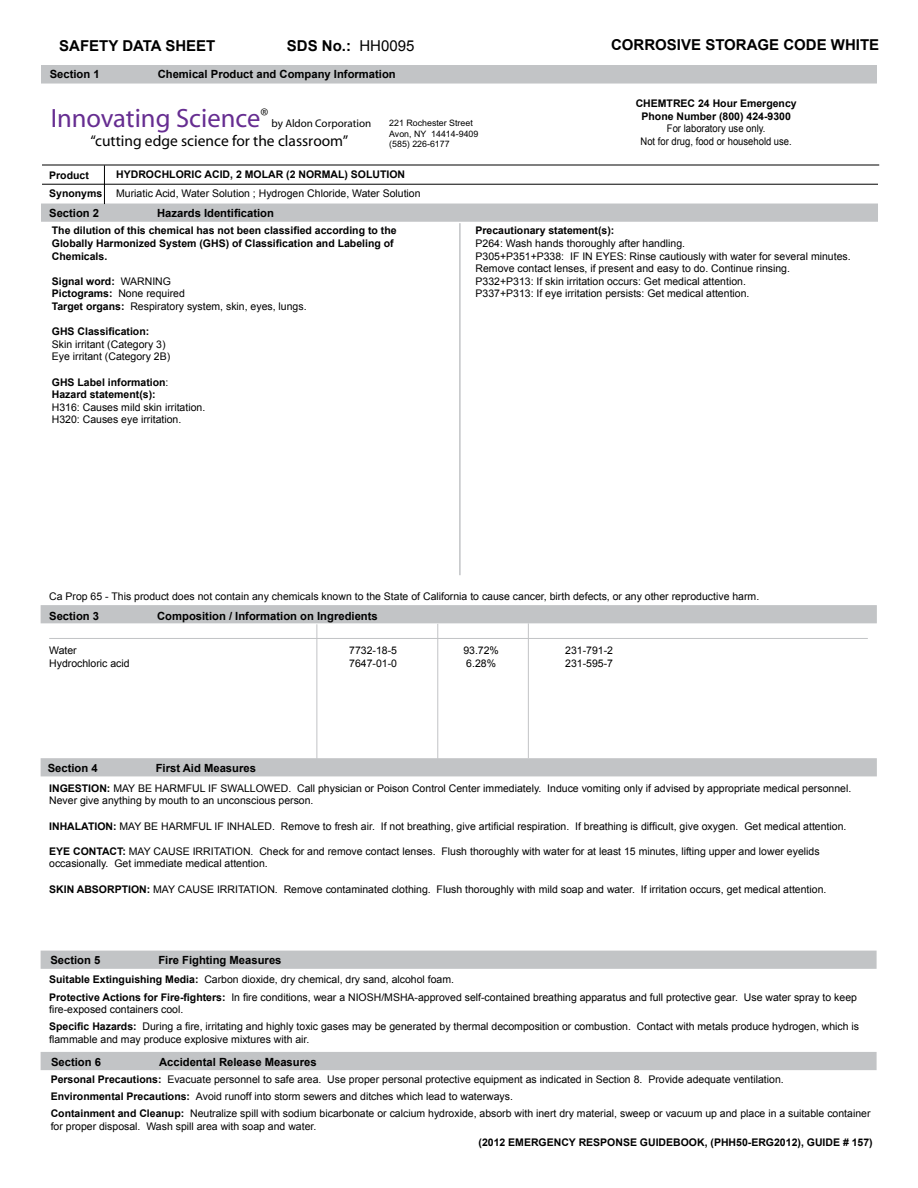
<style>
.page{position:relative;width:918px;height:1188px;background:#fff}
.page>*{position:absolute;margin:0;border:0;box-sizing:border-box;transform-origin:0 0}
.t1{font:26.55px "Myriad";color:#662d91}
.t2{font:15.45px "Myriad";color:#000}
.t3{font:700 15px "Arial";color:#000}
.t4{font:700 11.25px "Arial";color:#000}
.t5{font:11.1px "Myriad";color:#000}
.t6{font:10.5px/12.6px "Arial";color:#000}
.t7{font:700 10.5px/12.6px "Arial";color:#000}
.t8{font:10.5px/12.6px "Arial";color:#000;text-align:center;scale:.9 1}
.t9{font:8.85px/10.6px "Arial";color:#000}
.s1{font-weight:400}
.s2{font-weight:700}
</style>
<div class="page">
<div style="left:41px;top:951px;width:836px;height:18px;background:#c2c4c6"></div>
<div style="left:41px;top:1052px;width:836px;height:18px;background:#c2c4c6"></div>
<div style="left:41px;top:758px;width:836px;height:18px;background:#c2c4c6;border:2px solid #c2c4c6"></div>
<div style="left:41px;top:204px;width:837px;height:18px;background:#c2c4c6;border:2px solid #c2c4c6"></div>
<div style="left:41px;top:605px;width:836px;height:18px;background:#c2c4c6"></div>
<hr style="left:437px;top:624px;width:1px;height:135px;background:#c2c4c6">
<hr style="left:49px;top:638px;width:819px;height:1px;background:#c2c4c6">
<hr style="left:316px;top:624px;width:1px;height:135px;background:#c2c4c6">
<hr style="left:528px;top:623px;width:1px;height:135px;background:#c2c4c6">
<hr style="left:104px;top:165px;width:1px;height:39px;background:#000">
<div style="left:41px;top:65px;width:836px;height:19px;background:#c2c4c6;border:2px solid #c2c4c6"></div>
<hr style="left:42px;top:184px;width:836px;height:1px;background:#000">
<hr style="left:42px;top:165px;width:837px;height:1px;background:#000">
<hr style="left:459px;top:223px;width:2px;height:352px;background:#c2c4c6">
<h3 class="t3" style="left:59px;top:36px;width:158px">SAFETY DATA SHEET</h3>
<h3 class="t3" style="left:287px;top:36px;width:129px">SDS No.: <span class="s1">HH0095</span></h3>
<p class="t4" style="left:50px;top:67px;width:52px">Section 1</p>
<p class="t4" style="left:158px;top:67px;width:240px">Chemical Product and Company Information</p>
<h1 class="t1" style="left:51px;top:105px;width:219px">Innovating Science<sup>®</sup></h1>
<p class="t5" style="left:272px;top:118px;width:101px">by Aldon Corporation</p>
<h2 class="t2" style="left:91px;top:133px;width:259px">“cutting edge science for the classroom”</h2>
<p class="t9" style="left:389px;top:118px;width:91px">221 Rochester Street<br>Avon, NY 14414-9409 (585) 226-6177</p>
<p class="t7" style="left:49px;top:169px;width:41px">Product</p>
<p class="t7" style="left:49px;top:187px;width:55px">Synonyms</p>
<p class="t7" style="left:116px;top:168px;width:290px">HYDROCHLORIC ACID, 2 MOLAR (2 NORMAL) SOLUTION</p>
<p class="t6" style="left:116px;top:187px;width:306px">Muriatic Acid, Water Solution ; Hydrogen Chloride, Water Solution</p>
<p class="t4" style="left:49px;top:206px;width:52px">Section 2</p>
<p class="t4" style="left:157px;top:206px;width:118px">Hazards Identification</p>
<h3 class="t3" style="left:611px;top:35px;width:270px">CORROSIVE STORAGE CODE WHITE</h3>
<p class="t7" style="left:636px;top:97px;width:163px;text-align:center">CHEMTREC 24 Hour Emergency<br>Phone Number (800) 424-9300</p>
<p class="t8" style="left:641px;top:122px;width:170px">For laboratory use only.<br>Not for drug, food or household use.</p>
<p class="t7" style="left:52px;top:225px;width:346px">The dilution of this chemical has not been classified according to the<br>Globally Harmonized System (GHS) of Classification and Labeling of<br>Chemicals.</p>
<p class="t6" style="left:52px;top:275px;width:256px"><span class="s2">Signal word:</span> WARNING<br><span class="s2">Pictograms:</span> None required<br><span class="s2">Target organs:</span> Respiratory system, skin, eyes, lungs.</p>
<p class="t7" style="left:52px;top:326px;width:99px">GHS Classification:</p>
<p class="t6" style="left:52px;top:338px;width:120px">Skin irritant (Category 3)<br>Eye irritant (Category 2B)</p>
<p class="t7" style="left:52px;top:376px;width:118px">GHS Label information<span class="s1">:<br></span>Hazard statement(s):</p>
<p class="t6" style="left:52px;top:401px;width:155px">H316: Causes mild skin irritation.<br>H320: Causes eye irritation.</p>
<p class="t7" style="left:476px;top:225px;width:140px">Precautionary statement(s):</p>
<p class="t6" style="left:476px;top:237px;width:377px">P264: Wash hands thoroughly after handling.<br>P305+P351+P338: IF IN EYES: Rinse cautiously with water for several minutes.<br>Remove contact lenses, if present and easy to do. Continue rinsing.<br>P332+P313: If skin irritation occurs: Get medical attention.<br>P337+P313: If eye irritation persists: Get medical attention.</p>
<p class="t6" style="left:49px;top:590px;width:712px">Ca Prop 65 - This product does not contain any chemicals known to the State of California to cause cancer, birth defects, or any other reproductive harm.</p>
<p class="t4" style="left:49px;top:608px;width:52px">Section 3</p>
<p class="t4" style="left:157px;top:608px;width:222px">Composition / Information on Ingredients</p>
<p class="t6" style="left:49px;top:644px;width:29px">Water</p>
<p class="t6" style="left:349px;top:644px;width:49px">7732-18-5</p>
<p class="t6" style="left:463px;top:644px;width:37px">93.72%</p>
<p class="t6" style="left:565px;top:644px;width:49px">231-791-2</p>
<p class="t6" style="left:49px;top:657px;width:82px">Hydrochloric acid</p>
<p class="t6" style="left:349px;top:657px;width:49px">7647-01-0</p>
<p class="t6" style="left:466px;top:657px;width:31px">6.28%</p>
<p class="t6" style="left:565px;top:657px;width:49px">231-595-7</p>
<p class="t4" style="left:48px;top:760px;width:52px">Section 4</p>
<p class="t4" style="left:156px;top:760px;width:102px">First Aid Measures</p>
<p class="t6" style="left:49px;top:782px;width:804px"><span class="s2">INGESTION:</span> MAY BE HARMFUL IF SWALLOWED. Call physician or Poison Control Center immediately. Induce vomiting only if advised by appropriate medical personnel.<br>Never give anything by mouth to an unconscious person.</p>
<p class="t6" style="left:49px;top:820px;width:799px"><span class="s2">INHALATION:</span> MAY BE HARMFUL IF INHALED. Remove to fresh air. If not breathing, give artificial respiration. If breathing is difficult, give oxygen. Get medical attention.</p>
<p class="t6" style="left:49px;top:845px;width:772px"><span class="s2">EYE CONTACT:</span> MAY CAUSE IRRITATION. Check for and remove contact lenses. Flush thoroughly with water for at least 15 minutes, lifting upper and lower eyelids occasionally. Get immediate medical attention.</p>
<p class="t6" style="left:49px;top:883px;width:779px"><span class="s2">SKIN ABSORPTION:</span> MAY CAUSE IRRITATION. Remove contaminated clothing. Flush thoroughly with mild soap and water. If irritation occurs, get medical attention.</p>
<p class="t4" style="left:50px;top:953px;width:52px">Section 5</p>
<p class="t4" style="left:158px;top:953px;width:125px">Fire Fighting Measures</p>
<p class="t6" style="left:49px;top:971px;width:809px;line-height:17.1px"><span class="s2">Suitable Extinguishing Media:</span> Carbon dioxide, dry chemical, dry sand, alcohol foam.<br><span class="s2">Protective Actions for Fire-fighters:</span> In fire conditions, wear a NIOSH/MSHA-approved self-contained breathing apparatus and full protective gear. Use water spray to keep</p>
<p class="t6" style="left:49px;top:1001px;width:811px;line-height:17.1px">fire-exposed containers cool.<br><span class="s2">Specific Hazards:</span> During a fire, irritating and highly toxic gases may be generated by thermal decomposition or combustion. Contact with metals produce hydrogen, which is</p>
<p class="t6" style="left:49px;top:1033px;width:262px">flammable and may produce explosive mixtures with air.</p>
<p class="t4" style="left:51px;top:1055px;width:52px">Section 6</p>
<p class="t4" style="left:159px;top:1055px;width:159px">Accidental Release Measures</p>
<p class="t6" style="left:51px;top:1071px;width:821px;line-height:17.1px"><span class="s2">Personal Precautions:</span> Evacuate personnel to safe area. Use proper personal protective equipment as indicated in Section 8. Provide adequate ventilation.<br><span class="s2">Environmental Precautions:</span> Avoid runoff into storm sewers and ditches which lead to waterways.<br><span class="s2">Containment and Cleanup:</span> Neutralize spill with sodium bicarbonate or calcium hydroxide, absorb with inert dry material, sweep or vacuum up and place in a suitable container</p>
<p class="t6" style="left:51px;top:1120px;width:267px">for proper disposal. Wash spill area with soap and water.</p>
<p class="t7" style="left:479px;top:1136px;width:396px">(2012 EMERGENCY RESPONSE GUIDEBOOK, (PHH50-ERG2012), GUIDE # 157)</p>
</div>
